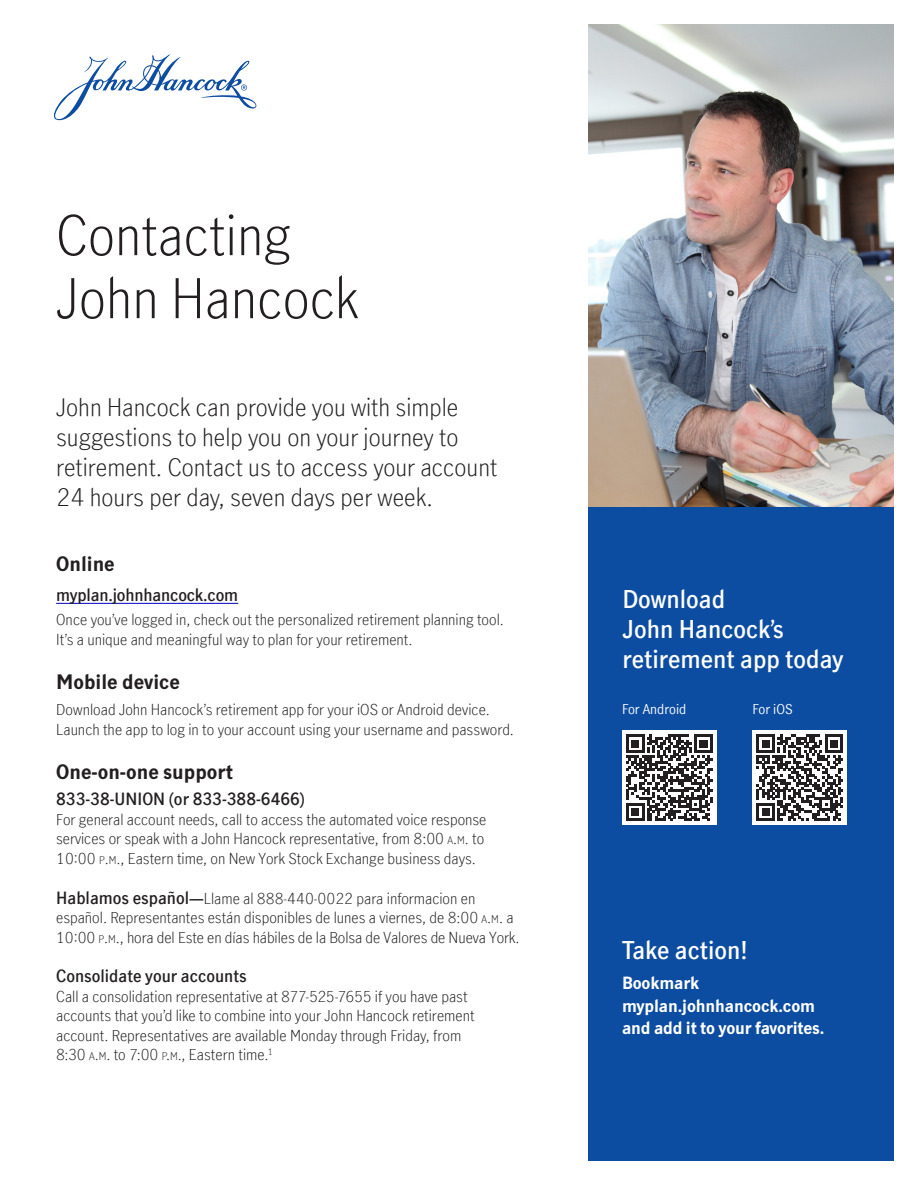
<style>
.page{position:relative;width:918px;height:1188px;background:#fff}
.page>*{position:absolute;margin:0;border:0;box-sizing:border-box;transform-origin:0 0}
.t1{font:300 54px/63px "Manulife JH Sans Optimized";color:#231f20}
.Intro{font:300 24px/30px "Manulife JH Sans Optimized";color:#231f20}
.Body_copy{font:600 24px/30px "Manulife JH Sans Optimized";color:#fff}
.Intro-2{font:600 24px "Manulife JH Sans Optimized";color:#fff}
.Paragraph_Title{font:700 19.5px "Manulife JH Sans Optimized";color:#231f20}
.Subhead{font:700 19.5px "Manulife JH Sans Optimized";color:#231f20}
.Body_copy-2{font:600 16.5px "Manulife JH Sans Optimized";color:#231f20}
.Body_copy-3{font:700 16.5px/22.5px "Manulife JH Sans Optimized";letter-spacing:-.01em;color:#fff}
.Body_copy-4{font:300 15px/19.5px "Manulife JH Sans Optimized";color:#231f20}
.t2{font:13.5px "Manulife JH Sans Optimized";color:#fff}
.s1{font-size:10.5px}
.s2{font-style:inherit}
.s3{font-weight:600;font-size:16.5px}
.s4{font-weight:600}
</style>
<div class="page">
<img style="left:588px;top:24px;width:305px;height:484px">
<div style="left:588px;top:508px;width:305px;height:653px;background:#0d4da1"></div>
<svg style="left:54px;top:54px;width:202px;height:66px"></svg>
<hr style="left:56px;top:603px;width:182px;height:1px;background:#0000c1">
<div style="left:622px;top:731px;width:95px;height:94px;background:#fff"></div>
<svg style="left:626px;top:735px;width:87px;height:86px"></svg>
<div style="left:753px;top:731px;width:94px;height:94px;background:#fff"></div>
<svg style="left:757px;top:735px;width:86px;height:86px"></svg>
<p class="t1" style="left:56px;top:202px;width:304px">Contacting<br>John Hancock</p>
<p class="Intro" style="left:56px;top:392px;width:443px">John Hancock can provide you with simple suggestions to help you on your journey to retirement. Contact us to access your account 24 hours per day, seven days per week.</p>
<p class="Subhead" style="left:56px;top:550px;width:60px">Online</p>
<p class="Body_copy-2" style="left:56px;top:584px;width:184px">myplan.johnhancock.com</p>
<p class="Body_copy-4" style="left:56px;top:609px;width:449px">Once you’ve logged in, check out the personalized retirement planning tool.<br>It’s a unique and meaningful way to plan for your retirement.</p>
<p class="Paragraph_Title" style="left:56px;top:668px;width:125px">Mobile device</p>
<p class="Body_copy-4" style="left:56px;top:699px;width:459px">Download John Hancock’s retirement app for your iOS or Android device.<br>Launch the app to log in to your account using your username and password.</p>
<p class="Paragraph_Title" style="left:56px;top:758px;width:178px">One-on-one support</p>
<p class="Body_copy-2" style="left:56px;top:788px;width:250px">833-38-UNION (or 833-388-6466)</p>
<p class="Body_copy-4" style="left:56px;top:809px;width:432px">For general account needs, call to access the automated voice response services or speak with a John Hancock representative, from 8:00 <span class="s1">A</span><span class="s2">.</span><span class="s1">M</span><span class="s2">.</span> to<br>10:00 <span class="s1">P</span><span class="s2">.</span><span class="s1">M</span><span class="s2">.</span>, Eastern time, on New York Stock Exchange business days.</p>
<p class="Body_copy-4" style="left:56px;top:888px;width:465px"><span class="s3">Hablamos español</span><span class="s4">—</span>Llame al 888-440-0022 para informacion en español. Representantes están disponibles de lunes a viernes, de 8:00 <span class="s1">A</span><span class="s2">.</span><span class="s1">M</span><span class="s2">.</span> a<br>10:00 <span class="s1">P</span><span class="s2">.</span><span class="s1">M</span><span class="s2">.</span>, hora del Este en días hábiles de la Bolsa de Valores de Nueva York.</p>
<p class="Body_copy-2" style="left:56px;top:965px;width:192px">Consolidate your accounts</p>
<p class="Body_copy-4" style="left:56px;top:986px;width:420px">Call a consolidation representative at 877-525-7655 if you have past accounts that you’d like to combine into your John Hancock retirement account. Representatives are available Monday through Friday, from 8:30 <span class="s1">A</span><span class="s2">.</span><span class="s1">M</span><span class="s2">.</span> to 7:00 <span class="s1">P</span><span class="s2">.</span><span class="s1">M</span><span class="s2">.</span>, Eastern time.<sup>1</sup></p>
<p class="Body_copy" style="left:622px;top:584px;width:223px">Download<br>John Hancock’s retirement app today</p>
<p class="t2" style="left:622px;top:700px;width:66px">For Android</p>
<p class="t2" style="left:753px;top:700px;width:42px">For iOS</p>
<p class="Intro-2" style="left:622px;top:934px;width:127px">Take action!</p>
<p class="Body_copy-3" style="left:622px;top:971px;width:204px">Bookmark myplan.johnhancock.com and add it to your favorites.</p>
</div>
